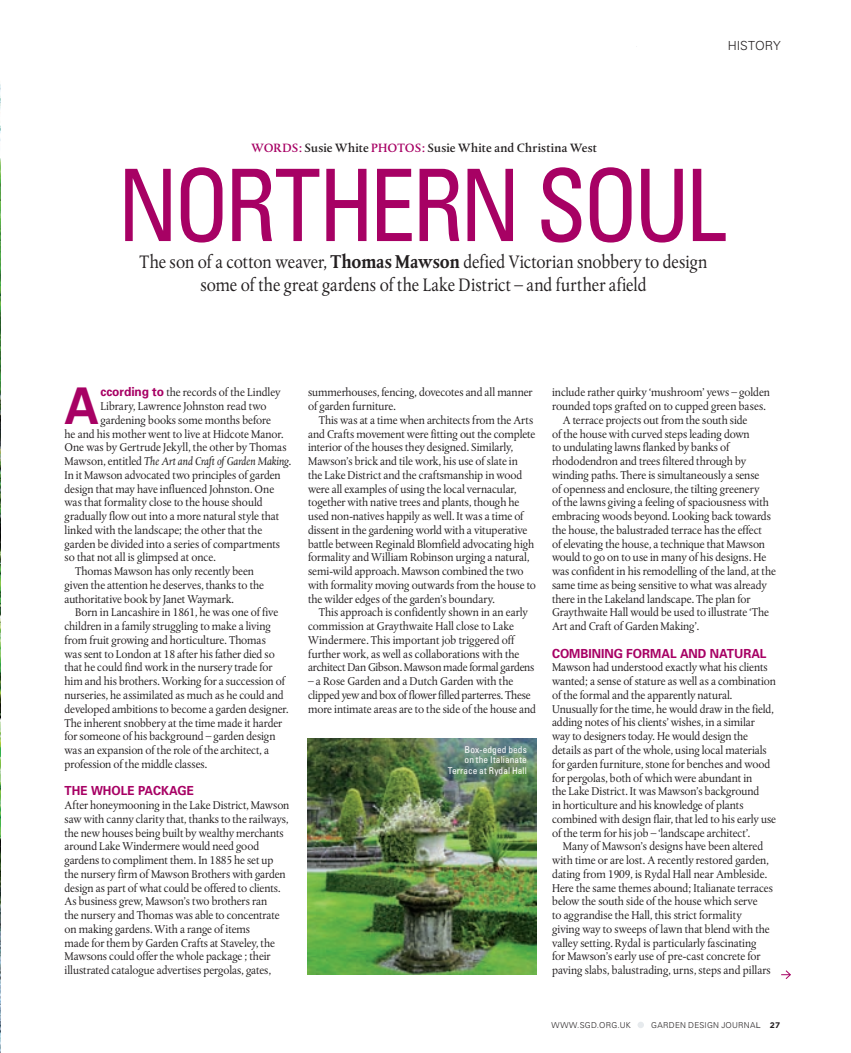
<style>
.page{position:relative;width:851px;height:1053px;background:#fff}
.page>*{position:absolute;margin:0;border:0;box-sizing:border-box;transform-origin:0 0}
.t1{font:condensed 100px "Univers";letter-spacing:-.05em;color:#a70164;scale:.92 1}
.t2{font:700 50.62px "Univers";color:#a70164;scale:.95 1}
.t3{font:19px/23.1px "Albertina MT Regular Os F";letter-spacing:-.005em;color:#231f20;text-align:center;scale:.9 1}
.t4{font:500 12.5px "Albertina";letter-spacing:.01em;color:#231f20}
.t5{font:700 12.5px "Univers";color:#a70164;scale:.95 1}
.t6{font:300 12.5px "Univers";color:#231f20}
.t7{font:11.88px/13.8px "Albertina";letter-spacing:-.01em;color:#231f20;scale:.95 1}
.t8{font:11.88px "Albertina MT Italic Os F";letter-spacing:-.005em;color:#231f20;scale:.95 1}
.t9{font:condensed 9.38px/10.6px "Univers";letter-spacing:.01em;color:#fff;text-align:right}
.t10{font:300 8.12px "Univers";letter-spacing:.03em;color:#231f20}
.s1{color:#a70164}
.s2{font-family:"Albertina MT Bold Os F"}
.s3{font-family:"Univers";font-weight:700;font-size:12.5px;color:#a70164}
.s4{font-family:"Albertina"}
.s5{font-family:"Gotham";font-weight:400}
.s6{font-family:"Gotham";font-weight:700}
</style>
<div class="page">
<img style="left:0;top:84px;width:1px;height:968px">
<img style="left:307px;top:738px;width:229px;height:236px">
<div style="left:637px;top:1021px;width:7px;height:7px;background:#e6eaed;border-radius:50%"></div>
<svg style="left:781px;top:970px;width:10px;height:9px"></svg>
<p class="t4" style="left:251px;top:140px;width:347px"><span class="s1">Words:</span> Susie White <span class="s1">Photos:</span> Susie White and Christina West</p>
<p class="t6" style="left:727px;top:38px;width:55px">HISTORY</p>
<h1 class="t1" style="left:117px;top:142px;width:663px">Northern Soul</h1>
<h3 class="t3" style="left:139px;top:250px;width:632px">The son of a cotton weaver, <span class="s2">Thomas Mawson</span> defied Victorian snobbery to design some of the great gardens of the Lake District – and further afield</h3>
<h2 class="t2" style="left:64px;top:375px;width:38px">A</h2>
<p class="t7" style="left:100px;top:385px;width:191px"><span class="s3">CCORDING TO</span> the records of the Lindley</p>
<p class="t7" style="left:100px;top:399px;width:176px">Library, Lawrence Johnston read two</p>
<p class="t7" style="left:100px;top:413px;width:181px">gardening books some months before</p>
<p class="t7" style="left:64px;top:427px;width:232px">he and his mother went to live at Hidcote Manor.</p>
<p class="t7" style="left:64px;top:440px;width:235px">One was by Gertrude Jekyll, the other by Thomas</p>
<p class="t8" style="left:64px;top:454px;width:240px"><span class="s4">Mawson, entitled</span> The Art and Craft of Garden Making<span class="s4">.</span></p>
<p class="t7" style="left:64px;top:468px;width:229px">In it Mawson advocated two principles of garden</p>
<p class="t7" style="left:64px;top:482px;width:222px">design that may have influenced Johnston. One</p>
<p class="t7" style="left:64px;top:495px;width:210px">was that formality close to the house should</p>
<p class="t7" style="left:64px;top:509px;width:227px">gradually flow out into a more natural style that</p>
<p class="t7" style="left:64px;top:523px;width:210px">linked with the landscape; the other that the</p>
<p class="t7" style="left:64px;top:537px;width:228px">garden be divided into a series of compartments</p>
<p class="t7" style="left:64px;top:550px;width:161px">so that not all is glimpsed at once.</p>
<p class="t7" style="left:75px;top:564px;width:190px">Thomas Mawson has only recently been</p>
<p class="t7" style="left:64px;top:578px;width:211px">given the attention he deserves, thanks to the</p>
<p class="t7" style="left:64px;top:592px;width:180px">authoritative book by Janet Waymark.</p>
<p class="t7" style="left:75px;top:605px;width:215px">Born in Lancashire in 1861, he was one of five</p>
<p class="t7" style="left:64px;top:619px;width:219px">children in a family struggling to make a living</p>
<p class="t7" style="left:64px;top:633px;width:213px">from fruit growing and horticulture. Thomas</p>
<p class="t7" style="left:64px;top:647px;width:223px">was sent to London at 18 after his father died so</p>
<p class="t7" style="left:64px;top:660px;width:220px">that he could find work in the nursery trade for</p>
<p class="t7" style="left:64px;top:674px;width:234px">him and his brothers. Working for a succession of</p>
<p class="t7" style="left:64px;top:688px;width:232px">nurseries, he assimilated as much as he could and</p>
<p class="t7" style="left:64px;top:702px;width:237px">developed ambitions to become a garden designer.</p>
<p class="t7" style="left:64px;top:715px;width:231px">The inherent snobbery at the time made it harder</p>
<p class="t7" style="left:64px;top:729px;width:224px">for someone of his background – garden design</p>
<p class="t7" style="left:64px;top:743px;width:217px">was an expansion of the role of the architect, a</p>
<p class="t7" style="left:64px;top:757px;width:152px">profession of the middle classes.</p>
<p class="t5" style="left:64px;top:783px;width:138px">THE WHOLE PACKAGE</p>
<p class="t7" style="left:64px;top:798px;width:238px">After honeymooning in the Lake District, Mawson saw with canny clarity that, thanks to the railways, the new houses being built by wealthy merchants around Lake Windermere would need good gardens to compliment them. In 1885 he set up the nursery firm of Mawson Brothers with garden design as part of what could be offered to clients.<br>As business grew, Mawson’s two brothers ran<br>the nursery and Thomas was able to concentrate on making gardens. With a range of items<br>made for them by Garden Crafts at Staveley, the Mawsons could offer the whole package ; their illustrated catalogue advertises pergolas, gates,</p>
<p class="t7" style="left:308px;top:385px;width:238px">summerhouses, fencing, dovecotes and all manner of garden furniture.</p>
<p class="t7" style="left:308px;top:413px;width:241px;text-indent:11px">This was at a time when architects from the Arts and Crafts movement were fitting out the complete interior of the houses they designed. Similarly, Mawson’s brick and tile work, his use of slate in<br>the Lake District and the craftsmanship in wood were all examples of using the local vernacular, together with native trees and plants, though he used non-natives happily as well. It was a time of dissent in the gardening world with a vituperative battle between Reginald Blomfield advocating high formality and William Robinson urging a natural, semi-wild approach. Mawson combined the two with formality moving outwards from the house to the wilder edges of the garden’s boundary.</p>
<p class="t7" style="left:308px;top:605px;width:240px;text-indent:11px">This approach is confidently shown in an early commission at Graythwaite Hall close to Lake Windermere. This important job triggered off further work, as well as collaborations with the architect Dan Gibson. Mawson made formal gardens</p>
<p class="t7" style="left:308px;top:674px;width:241px">– a Rose Garden and a Dutch Garden with the clipped yew and box of flower filled parterres. These more intimate areas are to the side of the house and</p>
<p class="t9" style="left:447px;top:744px;width:81px">Box-edged beds<br>on the Italianate<br>Terrace at Rydal Hall</p>
<p class="t7" style="left:552px;top:385px;width:231px">include rather quirky ‘mushroom’ yews – golden</p>
<p class="t7" style="left:552px;top:399px;width:226px">rounded tops grafted on to cupped green bases.</p>
<p class="t7" style="left:562px;top:413px;width:196px">A terrace projects out from the south side</p>
<p class="t7" style="left:552px;top:427px;width:210px">of the house with curved steps leading down</p>
<p class="t7" style="left:552px;top:440px;width:188px">to undulating lawns flanked by banks of</p>
<p class="t7" style="left:552px;top:454px;width:206px">rhododendron and trees filtered through by</p>
<p class="t7" style="left:552px;top:468px;width:220px">winding paths. There is simultaneously a sense</p>
<p class="t7" style="left:552px;top:482px;width:220px">of openness and enclosure, the tilting greenery</p>
<p class="t7" style="left:552px;top:495px;width:230px">of the lawns giving a feeling of spaciousness with</p>
<p class="t7" style="left:552px;top:509px;width:232px">embracing woods beyond. Looking back towards</p>
<p class="t7" style="left:552px;top:523px;width:222px">the house, the balustraded terrace has the effect</p>
<p class="t7" style="left:552px;top:537px;width:226px">of elevating the house, a technique that Mawson</p>
<p class="t7" style="left:552px;top:550px;width:227px">would to go on to use in many of his designs. He</p>
<p class="t7" style="left:552px;top:564px;width:237px">was confident in his remodelling of the land, at the</p>
<p class="t7" style="left:552px;top:578px;width:228px">same time as being sensitive to what was already</p>
<p class="t7" style="left:552px;top:592px;width:210px">there in the Lakeland landscape. The plan for</p>
<p class="t7" style="left:552px;top:605px;width:230px">Graythwaite Hall would be used to illustrate ‘The</p>
<p class="t7" style="left:552px;top:619px;width:156px">Art and Craft of Garden Making’.</p>
<p class="t5" style="left:552px;top:645px;width:227px">COMBINING FORMAL AND NATURAL</p>
<p class="t7" style="left:552px;top:660px;width:237px">Mawson had understood exactly what his clients wanted; a sense of stature as well as a combination of the formal and the apparently natural.<br>Unusually for the time, he would draw in the field, adding notes of his clients’ wishes, in a similar<br>way to designers today. He would design the details as part of the whole, using local materials for garden furniture, stone for benches and wood for pergolas, both of which were abundant in<br>the Lake District. It was Mawson’s background<br>in horticulture and his knowledge of plants combined with design flair, that led to his early use of the term for his job – ‘landscape architect’.</p>
<p class="t7" style="left:552px;top:839px;width:234px;text-indent:11px">Many of Mawson’s designs have been altered with time or are lost. A recently restored garden, dating from 1909, is Rydal Hall near Ambleside.<br>Here the same themes abound; Italianate terraces below the south side of the house which serve<br>to aggrandise the Hall, this strict formality<br>giving way to sweeps of lawn that blend with the valley setting. Rydal is particularly fascinating<br>for Mawson’s early use of pre-cast concrete for paving slabs, balustrading, urns, steps and pillars</p>
<p class="t10" style="left:551px;top:1020px;width:35px">WWW.SGD</p>
<p class="t10" style="left:597px;top:1020px;width:9px">.ORG</p>
<p class="t10" style="left:617px;top:1020px;width:15px">.UK</p>
<p class="t10" style="left:651px;top:1020px;width:130px">GARDEN DESIGN JOURNA<span class="s5">L</span> <span class="s6">27</span></p>
</div>
